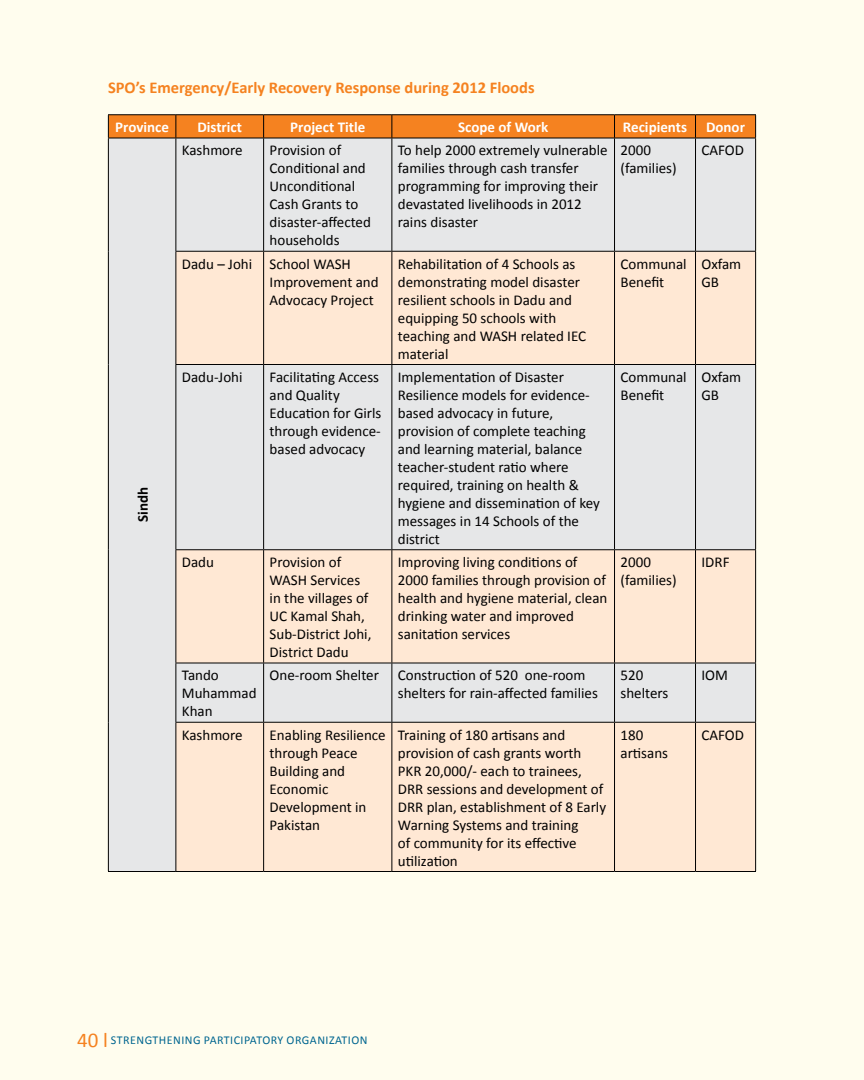
<style>
.page{position:relative;width:864px;height:1080px;background:#fffdee}
.page>*{position:absolute;margin:0;border:0;box-sizing:border-box;transform-origin:0 0}
.t1{font:700 16.5px "Calibri";color:#f58220}
.t2{font:15px/18px "Calibri";color:#000}
.t3{font:700 15px "Calibri";color:#fff}
.t4{font:700 15px "Calibri";color:#000}
.t5{font:12px "Calibri";letter-spacing:.04em;color:#006690}
.s1{font-size:21px;color:#f58220}
</style>
<div class="page">
<div style="left:109px;top:139px;width:646px;height:732px;background:#e6e7e8"></div>
<svg style="left:177px;top:252px;width:578px;height:619px;background:#f4e7db"></svg>
<hr style="left:108px;top:114px;width:68px;height:1px;background:#000">
<hr style="left:176px;top:114px;width:88px;height:1px;background:#000">
<hr style="left:264px;top:114px;width:128px;height:1px;background:#000">
<hr style="left:392px;top:114px;width:223px;height:1px;background:#000">
<hr style="left:615px;top:114px;width:81px;height:1px;background:#000">
<hr style="left:696px;top:114px;width:60px;height:1px;background:#000">
<svg style="left:108px;top:115px;width:648px;height:23px;background:#eb7d1e"></svg>
<hr style="left:108px;top:138px;width:68px;height:1px;background:#000">
<hr style="left:108px;top:138px;width:1px;height:113px;background:#000">
<hr style="left:108px;top:251px;width:1px;height:113px;background:#000">
<hr style="left:108px;top:364px;width:1px;height:186px;background:#000">
<hr style="left:108px;top:550px;width:1px;height:113px;background:#000">
<hr style="left:108px;top:663px;width:1px;height:59px;background:#000">
<hr style="left:108px;top:722px;width:1px;height:149px;background:#000">
<hr style="left:108px;top:871px;width:68px;height:1px;background:#000">
<hr style="left:176px;top:138px;width:88px;height:1px;background:#000">
<hr style="left:176px;top:138px;width:1px;height:113px;background:#000">
<hr style="left:264px;top:138px;width:128px;height:1px;background:#000">
<hr style="left:263px;top:138px;width:1px;height:113px;background:#000">
<hr style="left:392px;top:138px;width:223px;height:1px;background:#000">
<hr style="left:392px;top:138px;width:1px;height:113px;background:#000">
<hr style="left:615px;top:138px;width:81px;height:1px;background:#000">
<hr style="left:614px;top:138px;width:1px;height:113px;background:#000">
<hr style="left:696px;top:138px;width:60px;height:1px;background:#000">
<hr style="left:695px;top:138px;width:1px;height:113px;background:#000">
<hr style="left:755px;top:138px;width:1px;height:113px;background:#000">
<hr style="left:176px;top:251px;width:88px;height:1px;background:#000">
<hr style="left:176px;top:252px;width:1px;height:112px;background:#000">
<hr style="left:264px;top:251px;width:128px;height:1px;background:#000">
<hr style="left:263px;top:252px;width:1px;height:112px;background:#000">
<hr style="left:392px;top:251px;width:223px;height:1px;background:#000">
<hr style="left:392px;top:252px;width:1px;height:112px;background:#000">
<hr style="left:615px;top:251px;width:81px;height:1px;background:#000">
<hr style="left:614px;top:252px;width:1px;height:112px;background:#000">
<hr style="left:696px;top:251px;width:60px;height:1px;background:#000">
<hr style="left:695px;top:252px;width:1px;height:112px;background:#000">
<hr style="left:755px;top:252px;width:1px;height:112px;background:#000">
<hr style="left:176px;top:364px;width:88px;height:1px;background:#000">
<hr style="left:176px;top:365px;width:1px;height:184px;background:#000">
<hr style="left:264px;top:364px;width:128px;height:1px;background:#000">
<hr style="left:263px;top:365px;width:1px;height:184px;background:#000">
<hr style="left:392px;top:364px;width:223px;height:1px;background:#000">
<hr style="left:392px;top:365px;width:1px;height:184px;background:#000">
<hr style="left:615px;top:364px;width:81px;height:1px;background:#000">
<hr style="left:614px;top:365px;width:1px;height:184px;background:#000">
<hr style="left:696px;top:364px;width:60px;height:1px;background:#000">
<hr style="left:695px;top:365px;width:1px;height:184px;background:#000">
<hr style="left:755px;top:365px;width:1px;height:184px;background:#000">
<hr style="left:176px;top:549px;width:88px;height:1px;background:#000">
<hr style="left:176px;top:550px;width:1px;height:113px;background:#000">
<hr style="left:264px;top:549px;width:128px;height:1px;background:#000">
<hr style="left:263px;top:550px;width:1px;height:113px;background:#000">
<hr style="left:392px;top:549px;width:223px;height:1px;background:#000">
<hr style="left:392px;top:550px;width:1px;height:113px;background:#000">
<hr style="left:615px;top:549px;width:81px;height:1px;background:#000">
<hr style="left:614px;top:550px;width:1px;height:113px;background:#000">
<hr style="left:696px;top:549px;width:60px;height:1px;background:#000">
<hr style="left:695px;top:550px;width:1px;height:113px;background:#000">
<hr style="left:755px;top:550px;width:1px;height:113px;background:#000">
<hr style="left:176px;top:663px;width:88px;height:1px;background:#000">
<hr style="left:176px;top:663px;width:1px;height:59px;background:#000">
<hr style="left:264px;top:663px;width:128px;height:1px;background:#000">
<hr style="left:263px;top:663px;width:1px;height:59px;background:#000">
<hr style="left:392px;top:663px;width:223px;height:1px;background:#000">
<hr style="left:392px;top:663px;width:1px;height:59px;background:#000">
<hr style="left:615px;top:663px;width:81px;height:1px;background:#000">
<hr style="left:614px;top:663px;width:1px;height:59px;background:#000">
<hr style="left:696px;top:663px;width:60px;height:1px;background:#000">
<hr style="left:695px;top:663px;width:1px;height:59px;background:#000">
<hr style="left:755px;top:663px;width:1px;height:59px;background:#000">
<hr style="left:176px;top:722px;width:88px;height:1px;background:#000">
<hr style="left:176px;top:723px;width:1px;height:148px;background:#000">
<hr style="left:264px;top:722px;width:128px;height:1px;background:#000">
<hr style="left:263px;top:723px;width:1px;height:148px;background:#000">
<hr style="left:392px;top:722px;width:223px;height:1px;background:#000">
<hr style="left:392px;top:723px;width:1px;height:148px;background:#000">
<hr style="left:615px;top:722px;width:81px;height:1px;background:#000">
<hr style="left:614px;top:723px;width:1px;height:148px;background:#000">
<hr style="left:696px;top:722px;width:60px;height:1px;background:#000">
<hr style="left:695px;top:723px;width:1px;height:148px;background:#000">
<hr style="left:755px;top:723px;width:1px;height:148px;background:#000">
<hr style="left:176px;top:871px;width:88px;height:1px;background:#000">
<hr style="left:264px;top:871px;width:128px;height:1px;background:#000">
<hr style="left:392px;top:871px;width:223px;height:1px;background:#000">
<hr style="left:615px;top:871px;width:81px;height:1px;background:#000">
<hr style="left:696px;top:871px;width:60px;height:1px;background:#000">
<p class="t1" style="left:108px;top:77px;width:428px">SPO’s Emergency/Early Recovery Response during 2012 Floods</p>
<p class="t3" style="left:115px;top:117px;width:55px">Province</p>
<p class="t3" style="left:197px;top:117px;width:46px">District</p>
<p class="t3" style="left:290px;top:117px;width:76px">Project Title</p>
<p class="t3" style="left:458px;top:117px;width:92px">Scope of Work</p>
<p class="t3" style="left:623px;top:117px;width:66px">Recipients</p>
<p class="t3" style="left:706px;top:117px;width:40px">Donor</p>
<p class="t4" style="left:133px;top:522px;width:36px;rotate:-90deg">Sindh</p>
<p class="t2" style="left:182px;top:141px;width:62px">Kashmore</p>
<p class="t2" style="left:270px;top:141px;width:103px">Provision of<br>Conditional and<br>Unconditional<br>Cash Grants to disaster-affected households</p>
<p class="t2" style="left:398px;top:141px;width:211px">To help 2000 extremely vulnerable families through cash transfer programming for improving their devastated livelihoods in 2012 rains disaster</p>
<p class="t2" style="left:621px;top:141px;width:58px">2000 (families)</p>
<p class="t2" style="left:702px;top:141px;width:44px">CAFOD</p>
<p class="t2" style="left:270px;top:255px;width:111px;text-indent:-88px">Dadu – Johi School WASH<br>Improvement and<br>Advocacy Project</p>
<p class="t2" style="left:398px;top:255px;width:190px">Rehabilitation of 4 Schools as demonstrating model disaster resilient schools in Dadu and equipping 50 schools with teaching and WASH related IEC material</p>
<p class="t2" style="left:621px;top:255px;width:68px">Communal<br>Benefit</p>
<p class="t2" style="left:702px;top:255px;width:41px">Oxfam<br>GB</p>
<p class="t2" style="left:182px;top:368px;width:62px">Dadu-Johi</p>
<p class="t2" style="left:270px;top:368px;width:113px">Facilitating Access and Quality<br>Education for Girls through evidence&shy;based advocacy</p>
<p class="t2" style="left:398px;top:368px;width:204px">Implementation of Disaster<br>Resilience models for evidence&shy;based advocacy in future, provision of complete teaching and learning material, balance teacher-student ratio where required, training on health &amp; hygiene and dissemination of key messages in 14 Schools of the district</p>
<p class="t2" style="left:621px;top:368px;width:68px">Communal<br>Benefit</p>
<p class="t2" style="left:702px;top:368px;width:41px">Oxfam<br>GB</p>
<p class="t2" style="left:182px;top:553px;width:34px">Dadu</p>
<p class="t2" style="left:270px;top:553px;width:103px">Provision of<br>WASH Services in the villages of<br>UC Kamal Shah,<br>Sub-District Johi,<br>District Dadu</p>
<p class="t2" style="left:398px;top:553px;width:211px">Improving living conditions of<br>2000 families through provision of health and hygiene material, clean drinking water and improved sanitation services</p>
<p class="t2" style="left:621px;top:553px;width:58px">2000 (families)</p>
<p class="t2" style="left:702px;top:553px;width:30px">IDRF</p>
<p class="t2" style="left:182px;top:666px;width:76px">Tando<br>Muhammad<br>Khan</p>
<p class="t2" style="left:270px;top:666px;width:111px">One-room Shelter</p>
<p class="t2" style="left:398px;top:666px;width:202px">Construction of 520 one-room shelters for rain-affected families</p>
<p class="t2" style="left:621px;top:666px;width:49px">520 shelters</p>
<p class="t2" style="left:702px;top:666px;width:28px">IOM</p>
<p class="t2" style="left:182px;top:726px;width:62px">Kashmore</p>
<p class="t2" style="left:270px;top:726px;width:118px">Enabling Resilience through Peace<br>Building and<br>Economic<br>Development in<br>Pakistan</p>
<p class="t2" style="left:398px;top:726px;width:210px">Training of 180 artisans and provision of cash grants worth<br>PKR 20,000/- each to trainees,<br>DRR sessions and development of<br>DRR plan, establishment of 8 Early<br>Warning Systems and training<br>of community for its effective utilization</p>
<p class="t2" style="left:621px;top:726px;width:49px">180 artisans</p>
<p class="t2" style="left:702px;top:726px;width:44px">CAFOD</p>
<p class="t5" style="left:77px;top:1032px;width:292px"><span class="s1">40 l</span> strengthening Participatory Organization</p>
</div>
